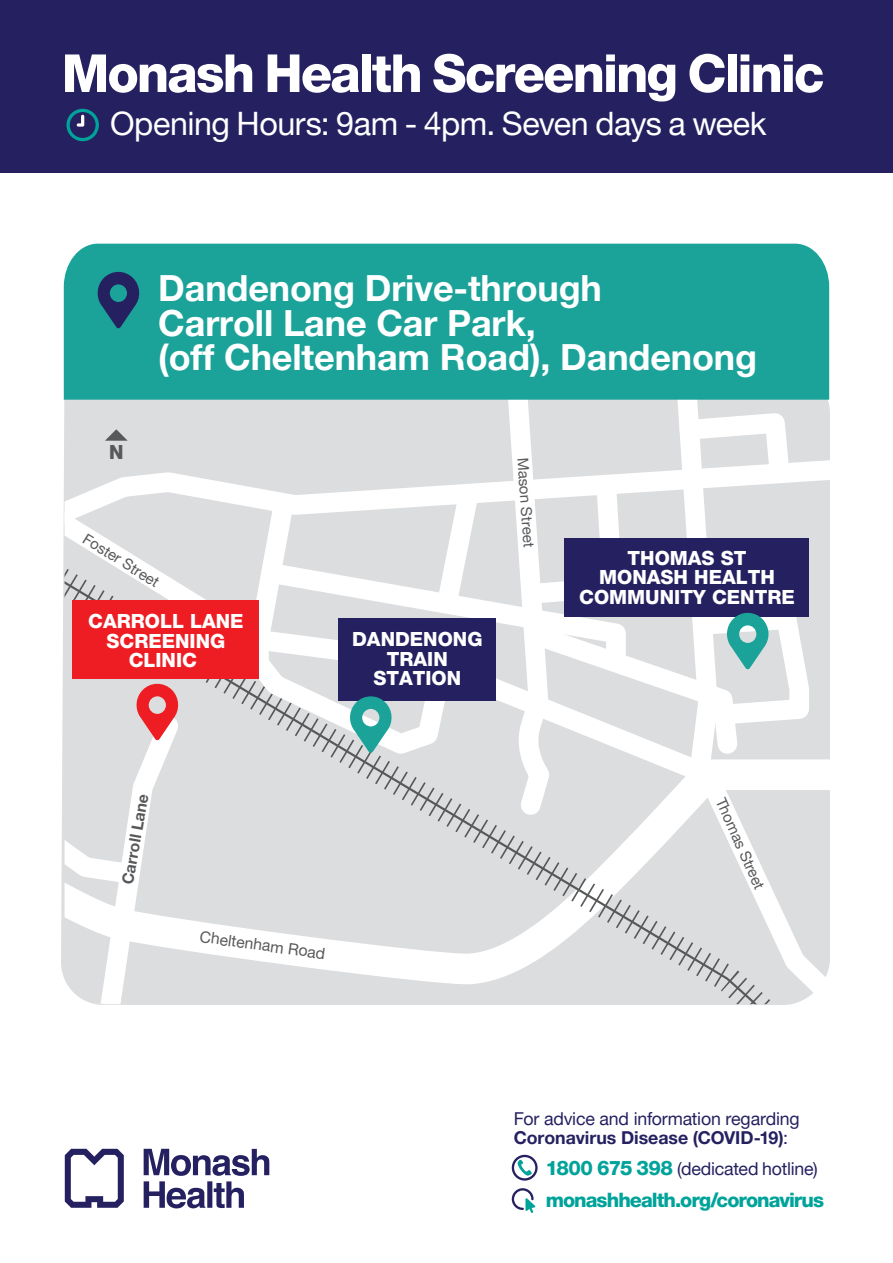
<style>
.page{position:relative;width:893px;height:1263px;background:#fff}
.page>*{position:absolute;margin:0;border:0;box-sizing:border-box;transform-origin:0 0}
.t1{font:800 52.5px "Helvetica Neue LT Pro";letter-spacing:-.04em;color:#fff}
.t2{font:700 36px/34.5px "Helvetica Neue LT Pro";letter-spacing:-.005em;color:#fff}
.t3{font:32.25px "Helvetica Neue LT Pro";letter-spacing:-.015em;color:#fff}
.t4{font:800 19.8px "Helvetica Neue LT Pro";letter-spacing:-.05em;color:#00a39a}
.t5{font:800 19.5px/19.5px "Helvetica Neue LT Pro";color:#fff;text-align:center}
.t6{font:800 19.5px "Helvetica Neue LT Pro";color:#57585a}
.t7{font:17.7px/19.2px "Helvetica Neue LT Pro";letter-spacing:-.01em;color:#252161}
.t8{font:15.75px "Helvetica Neue LT Pro";color:#57585a}
.t9{font:700 15.75px "Helvetica Neue LT Pro";color:#57585a}
.t10{font:15px "Helvetica Neue LT Pro";color:#57585a}
.s1{font-weight:700}
.s2{font-weight:800;font-size:19.8px;color:#00a39a}
</style>
<div class="page">
<svg style="left:61px;top:359px;width:769px;height:646px;background:#dedfe1"></svg>
<svg style="left:65px;top:543px;width:765px;height:461px"></svg>
<svg style="left:65px;top:446px;width:765px;height:97px"></svg>
<svg style="left:239px;top:482px;width:186px;height:283px"></svg>
<svg style="left:248px;top:550px;width:177px;height:128px"></svg>
<div style="left:72px;top:600px;width:187px;height:79px;background:#ee1d23"></div>
<div style="left:339px;top:618px;width:157px;height:82px;background:#252161"></div>
<svg style="left:65px;top:682px;width:129px;height:322px"></svg>
<svg style="left:348px;top:696px;width:46px;height:57px"></svg>
<svg style="left:425px;top:400px;width:394px;height:429px"></svg>
<div style="left:64px;top:244px;width:765px;height:156px;background:#1ba399"></div>
<svg style="left:96px;top:270px;width:45px;height:59px;background:#20607c"></svg>
<svg style="left:105px;top:429px;width:23px;height:12px"></svg>
<div style="left:0;top:0;width:893px;height:172px;background:#252161"></div>
<svg style="left:66px;top:109px;width:33px;height:32px"></svg>
<div style="left:512px;top:1155px;width:26px;height:25px;border:2px solid #252161;border-radius:50%"></div>
<svg style="left:517px;top:1160px;width:15px;height:15px"></svg>
<svg style="left:512px;top:1188px;width:23px;height:25px"></svg>
<svg style="left:65px;top:1149px;width:204px;height:59px"></svg>
<p class="t1" style="left:62px;top:42px;width:764px">Monash Health Screening Clinic</p>
<p class="t3" style="left:110px;top:104px;width:658px">Opening Hours: 9am - 4pm. Seven days a week</p>
<p class="t2" style="left:158px;top:270px;width:600px">Dandenong Drive-through<br>Carroll Lane Car Park,<br>(off Cheltenham Road), Dandenong</p>
<p class="t6" style="left:109px;top:441px;width:16px">N</p>
<p class="t10" style="left:89px;top:529px;width:88px;rotate:32deg">Foster Street</p>
<p class="t5" style="left:88px;top:611px;width:157px">CARROLL LANE<br>SCREENING<br>CLINIC</p>
<p class="t5" style="left:352px;top:630px;width:132px">DANDENONG<br>TRAIN<br>STATION</p>
<p class="t10" style="left:532px;top:457px;width:92px;rotate:86deg">Mason Street</p>
<p class="t9" style="left:118px;top:882px;width:93px;rotate:-80deg">Carroll Lane</p>
<p class="t8" style="left:201px;top:926px;width:128px;rotate:8deg">Cheltenham Road</p>
<p class="t5" style="left:579px;top:548px;width:217px">THOMAS ST<br>MONASH HEALTH<br>COMMUNITY CENTRE</p>
<p class="t10" style="left:729px;top:795px;width:100px;rotate:66deg">Thomas Street</p>
<p class="t7" style="left:514px;top:1108px;width:287px">For advice and information regarding<br><span class="s1">Coronavirus Disease (COVID-19)</span>:</p>
<p class="t7" style="left:545px;top:1158px;width:274px"><span class="s2">1800 675 398</span> (dedicated hotline)</p>
<p class="t4" style="left:546px;top:1188px;width:280px">monashhealth.org/coronavirus</p>
</div>
